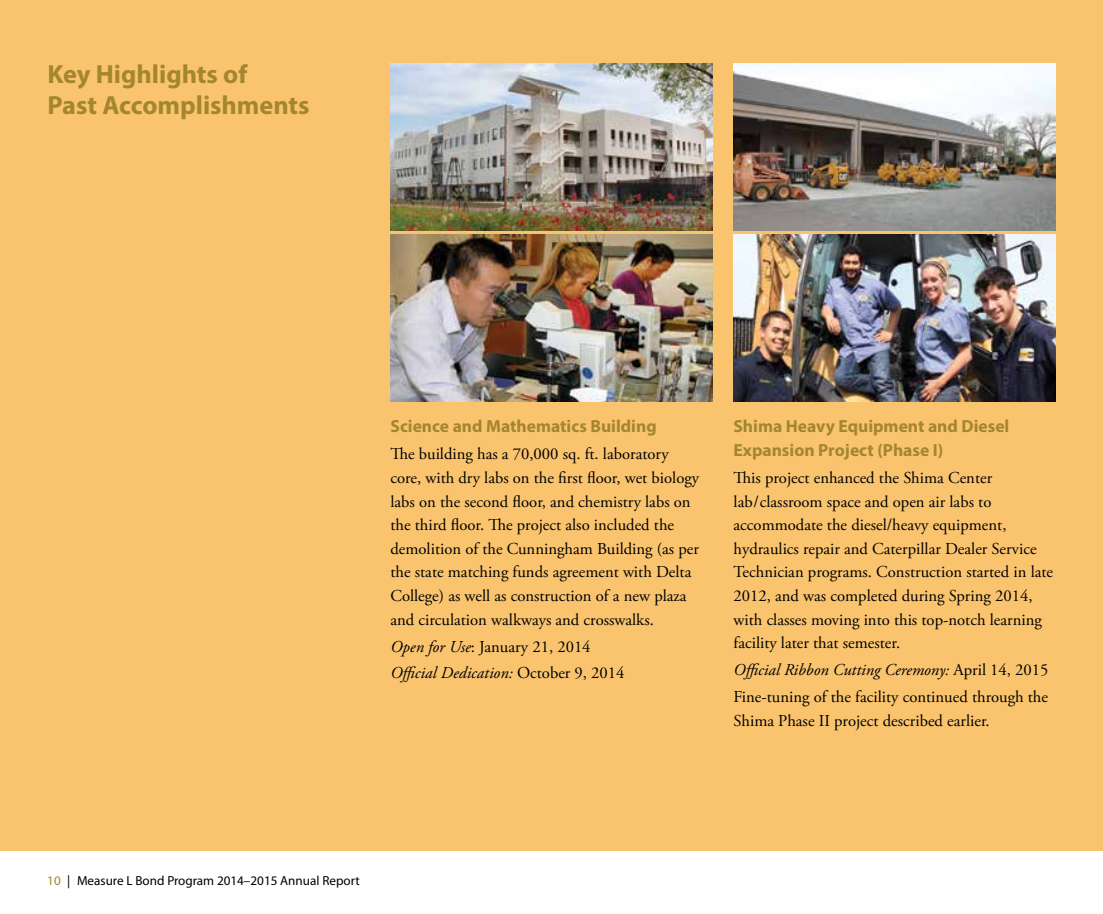
<style>
.page{position:relative;width:1103px;height:914px;background:#fff}
.page>*{position:absolute;margin:0;border:0;box-sizing:border-box;transform-origin:0 0}
.t1{font:700 26.25px/31.5px "Myriad Pro";color:#a3862f}
.t2{font:700 17.5px/23.6px "Myriad Pro";color:#a3862f}
.t3{font:16.62px/23.6px "Adobe Garamond Pro";color:#000}
.t4{font:italic 16.62px/26.8px "Adobe Garamond Pro";color:#000}
.t5{font:13.12px "Myriad Pro";color:#000}
.s1{font-style:normal}
.s2{font-style:italic}
.s3{color:#a3862f}
</style>
<div class="page">
<div style="left:0;top:0;width:1102px;height:850px;background:#fac46f"></div>
<img style="left:390px;top:234px;width:322px;height:167px">
<img style="left:390px;top:63px;width:322px;height:167px">
<img style="left:733px;top:234px;width:322px;height:167px">
<img style="left:733px;top:63px;width:322px;height:167px">
<h1 class="t1" style="left:47px;top:57px;width:264px">Key Highlights of<br>Past Accomplishments</h1>
<p class="t2" style="left:390px;top:414px;width:268px">Science and Mathematics Building</p>
<p class="t3" style="left:390px;top:443px;width:310px">The building has a 70,000 sq. ft. laboratory core, with dry labs on the first floor, wet biology labs on the second floor, and chemistry labs on the third floor. The project also included the demolition of the Cunningham Building (as per the state matching funds agreement with Delta College) as well as construction of a new plaza and circulation walkways and crosswalks.</p>
<p class="t4" style="left:390px;top:633px;width:235px">Open for Use<span class="s1">: January 21, 2014<br></span>Official Dedication: <span class="s1">October 9, 2014</span></p>
<p class="t2" style="left:733px;top:414px;width:277px">Shima Heavy Equipment and Diesel<br>Expansion Project (Phase I)</p>
<p class="t3" style="left:733px;top:466px;width:321px">This project enhanced the Shima Center lab/classroom space and open air labs to accommodate the diesel/heavy equipment, hydraulics repair and Caterpillar Dealer Service Technician programs. Construction started in late 2012, and was completed during Spring 2014, with classes moving into this top-notch learning facility later that semester.</p>
<p class="t3" style="left:733px;top:657px;width:316px;line-height:26.8px"><span class="s2">Official Ribbon Cutting Ceremony:</span> April 14, 2015<br>Fine-tuning of the facility continued through the</p>
<p class="t3" style="left:733px;top:709px;width:257px">Shima Phase II project described earlier.</p>
<p class="t5" style="left:47px;top:873px;width:314px"><span class="s3">10</span> | Measure L Bond Program 2014–2015 Annual Report</p>
</div>
